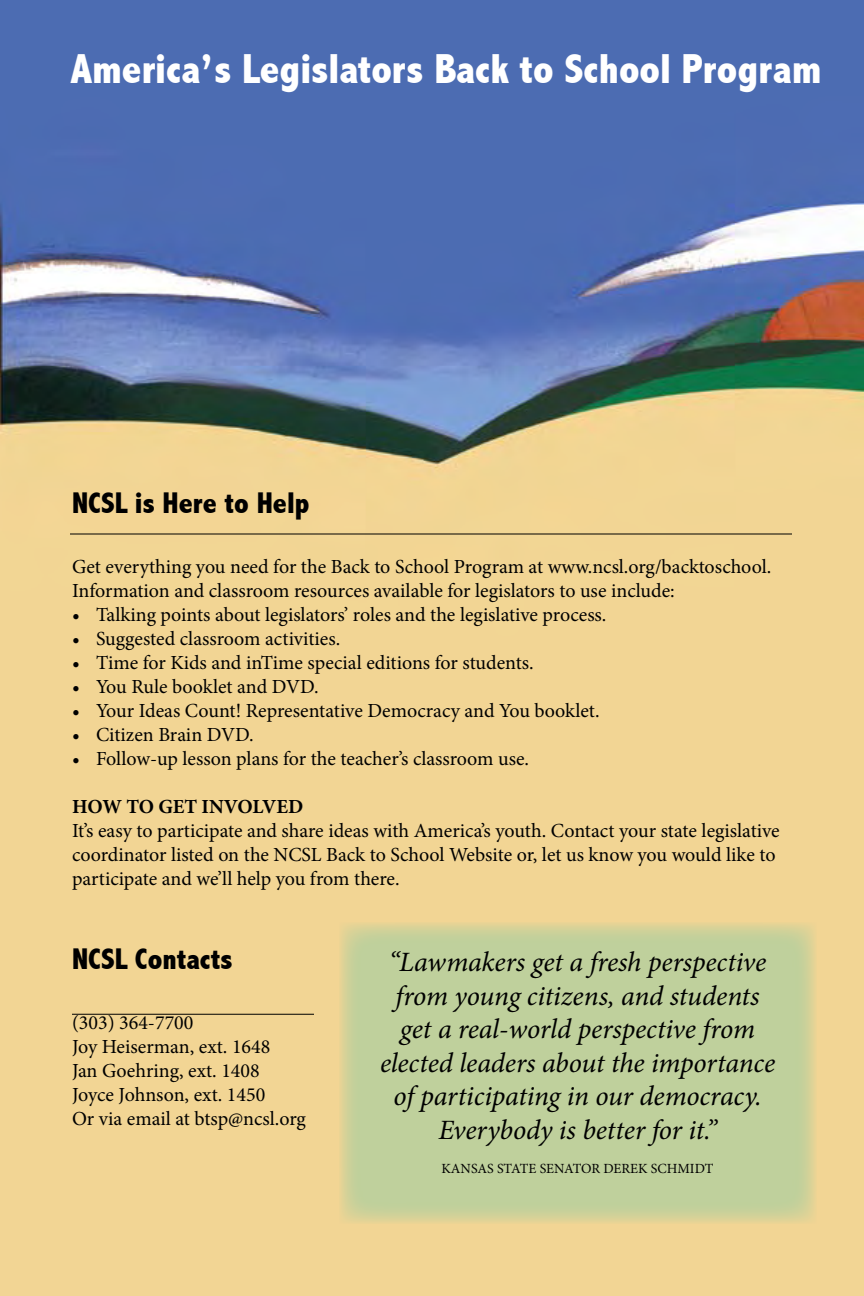
<style>
.page{position:relative;width:864px;height:1296px;background:#fff}
.page>*{position:absolute;margin:0;border:0;box-sizing:border-box;transform-origin:0 0}
.t1{font:800 condensed 42px "Abadi";color:#fff}
.t2{font:800 condensed 30px "Abadi";color:#000}
.t3{font:italic 28px/33.6px "Minion Pro";letter-spacing:-.005em;color:#000;text-align:center}
.t4{font:20px/24px "Minion Pro";letter-spacing:-.005em;color:#000}
.t5{font:700 20px "Minion Pro";letter-spacing:-.01em;color:#000}
.t6{font:14px "Minion Pro";color:#000}
</style>
<div class="page">
<img style="left:0;top:0;width:864px;height:1296px">
<div style="left:339px;top:922px;width:478px;height:302px;background:#bfd09c"></div>
<hr style="left:70px;top:534px;width:722px;height:1px;background:#000">
<hr style="left:72px;top:1014px;width:242px;height:1px;background:#000">
<h1 class="t1" style="left:70px;top:45px;width:753px">America’s Legislators Back to School Program</h1>
<h2 class="t2" style="left:72px;top:485px;width:239px">NCSL is Here to Help</h2>
<p class="t4" style="left:72px;top:554px;width:701px">Get everything you need for the Back to School Program at www.ncsl.org/backtoschool.<br>Information and classroom resources available for legislators to use include:</p>
<p class="t4" style="left:72px;top:602px;width:536px">• Talking points about legislators’ roles and the legislative process.</p>
<p class="t4" style="left:72px;top:626px;width:270px">• Suggested classroom activities.</p>
<p class="t4" style="left:72px;top:650px;width:463px">• Time for Kids and inTime special editions for students.</p>
<p class="t4" style="left:72px;top:674px;width:248px">• You Rule booklet and DVD.</p>
<p class="t4" style="left:72px;top:698px;width:529px">• Your Ideas Count! Representative Democracy and You booklet.</p>
<p class="t4" style="left:72px;top:722px;width:183px">• Citizen Brain DVD.</p>
<p class="t4" style="left:72px;top:746px;width:459px">• Follow-up lesson plans for the teacher’s classroom use.</p>
<p class="t5" style="left:72px;top:792px;width:233px">HOW TO GET INVOLVED</p>
<p class="t4" style="left:72px;top:818px;width:709px">It’s easy to participate and share ideas with America’s youth. Contact your state legislative coordinator listed on the NCSL Back to School Website or, let us know you would like to participate and we’ll help you from there.</p>
<h2 class="t2" style="left:72px;top:941px;width:162px">NCSL Contacts</h2>
<p class="t4" style="left:72px;top:1010px;width:235px">(303) 364-7700<br>Joy Heiserman, ext. 1648<br>Jan Goehring, ext. 1408<br>Joyce Johnson, ext. 1450<br>Or via email at btsp@ncsl.org</p>
<h3 class="t3" style="left:380px;top:945px;width:397px">“Lawmakers get a fresh perspective from young citizens, and students get a real-world perspective from elected leaders about the importance of participating in our democracy.<br>Everybody is better for it.”</h3>
<p class="t6" style="left:442px;top:1159px;width:273px">KANSAS STATE SENATOR DEREK SCHMIDT</p>
</div>
